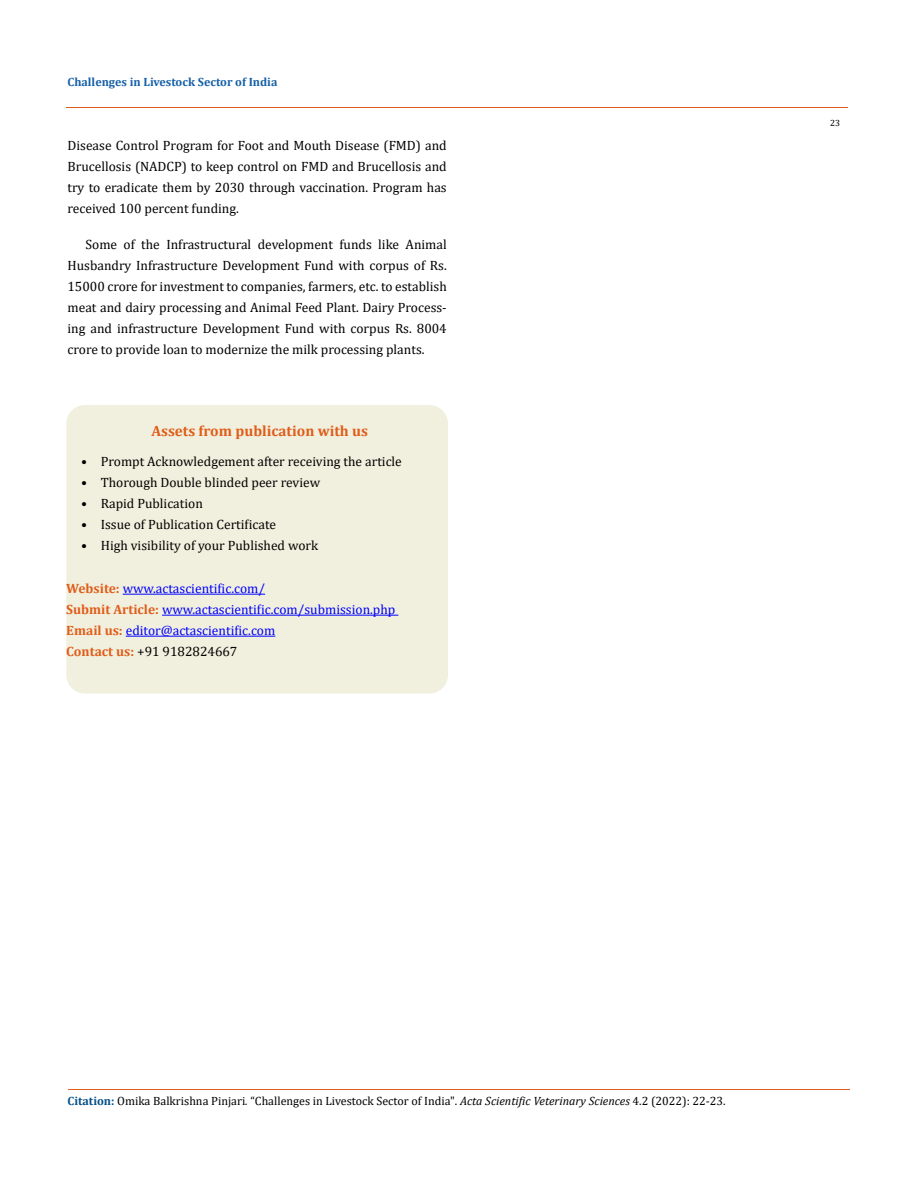
<style>
.page{position:relative;width:917px;height:1188px;background:#fff}
.page>*{position:absolute;margin:0;border:0;box-sizing:border-box;transform-origin:0 0}
.t1{font:700 15px "Cambria";color:#e05d1a}
.t2{font:13.5px/21px "Cambria";color:#000;text-align:justify}
.t3{font:13.5px/21px "Cambria";color:#00f}
.t4{font:12px "Cambria";color:#000}
.t5{font:700 12px "Cambria";color:#1560a6}
.t6{font:9px "Cambria";color:#000}
.s1{font-weight:700;color:#e05d1a}
.s2{color:#000}
.s3{font-weight:700;color:#035089}
.s4{font-style:italic}
</style>
<div class="page">
<div style="left:67px;top:406px;width:380px;height:287px;background:#f1f0de;border-radius:18px"></div>
<div style="left:66px;top:405px;width:382px;height:289px;border:2px solid #f1f0de;border-radius:18px"></div>
<hr style="left:123px;top:594px;width:142px;height:1px;background:#00f">
<hr style="left:162px;top:615px;width:236px;height:1px;background:#00f">
<hr style="left:126px;top:636px;width:149px;height:1px;background:#00f">
<hr style="left:66px;top:108px;width:781px;height:1px;background:#e05d1a">
<hr style="left:68px;top:1090px;width:781px;height:1px;background:#e05d1a">
<p class="t5" style="left:67px;top:73px;width:211px">Challenges in Livestock Sector of India</p>
<p class="t2" style="left:67px;top:135px;width:381px">Disease Control Program for Foot and Mouth Disease (FMD) and Brucellosis (NADCP) to keep control on FMD and Brucellosis and try to eradicate them by 2030 through vaccination. Program has received 100 percent funding.</p>
<p class="t2" style="left:67px;top:234px;width:381px;text-indent:18px">Some of the Infrastructural development funds like Animal Husbandry Infrastructure Development Fund with corpus of Rs.<br>15000 crore for investment to companies, farmers, etc. to establish meat and dairy processing and Animal Feed Plant. Dairy Process&shy;ing and infrastructure Development Fund with corpus Rs. 8004 crore to provide loan to modernize the milk processing plants.</p>
<p class="t1" style="left:151px;top:421px;width:218px">Assets from publication with us</p>
<p class="t2" style="left:81px;top:451px;width:322px">• Prompt Acknowledgement after receiving the article</p>
<p class="t2" style="left:81px;top:472px;width:240px">• Thorough Double blinded peer review</p>
<p class="t2" style="left:81px;top:493px;width:123px">• Rapid Publication</p>
<p class="t2" style="left:81px;top:514px;width:196px">• Issue of Publication Certificate</p>
<p class="t2" style="left:81px;top:535px;width:238px">• High visibility of your Published work</p>
<p class="t3" style="left:66px;top:578px;width:330px"><span class="s1">Website:</span> www.actascientific.com/<br><span class="s1">Submit Article:</span> www.actascientific.com/submission.php <span class="s1">Email us:</span> editor@actascientific.com<br><span class="s1">Contact us:</span> <span class="s2">+91 9182824667</span></p>
<p class="t6" style="left:830px;top:117px;width:11px">23</p>
<p class="t4" style="left:68px;top:1094px;width:659px"><span class="s3">Citation:</span> Omika Balkrishna Pinjari<span class="s4">.</span> “Challenges in Livestock Sector of India". <span class="s4">Acta Scientific Veterinary Sciences</span> 4.2 (2022): 22-23.</p>
</div>
